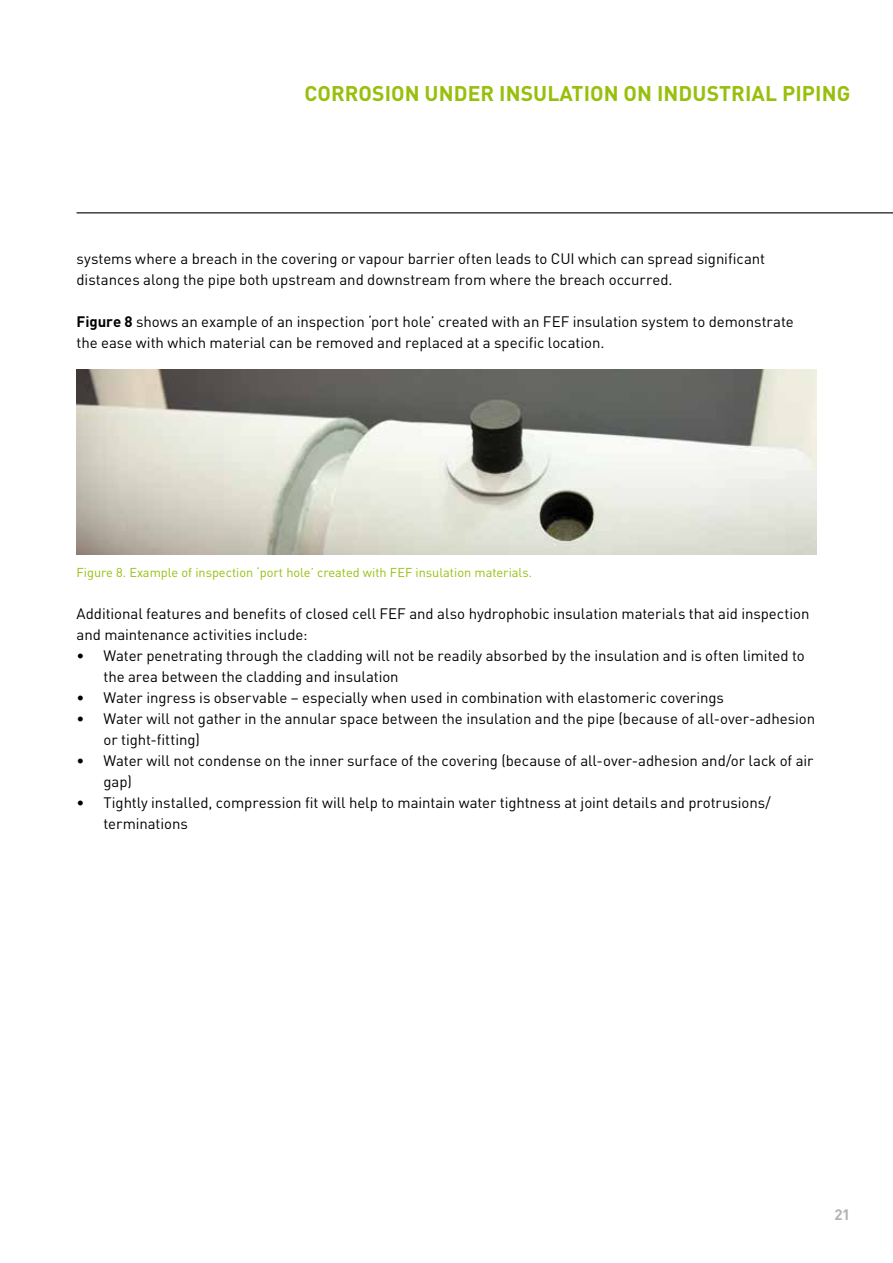
<style>
.page{position:relative;width:893px;height:1263px;background:#fff}
.page>*{position:absolute;margin:0;border:0;box-sizing:border-box;transform-origin:0 0}
.t1{font:700 21px "DIN Pro";letter-spacing:.005em;color:#97bf0c}
.t2{font:15px/21px "DIN Pro";letter-spacing:-.005em;color:#000}
.t3{font:700 15px "DIN Pro";color:#b1b3b4}
.t4{font:12.75px "DIN Pro";color:#97bf0c}
.s1{font-weight:700}
</style>
<div class="page">
<hr style="left:77px;top:212px;width:816px;height:1px;background:#000">
<img style="left:77px;top:369px;width:739px;height:185px">
<h1 class="t1" style="left:304px;top:76px;width:547px">CORROSION UNDER INSULATION ON INDUSTRIAL PIPING</h1>
<p class="t2" style="left:77px;top:247px;width:690px">systems where a breach in the covering or vapour barrier often leads to CUI which can spread significant distances along the pipe both upstream and downstream from where the breach occurred.</p>
<p class="t2" style="left:77px;top:310px;width:719px"><span class="s1">Figure 8</span> shows an example of an inspection ‘port hole’ created with an FEF insulation system to demonstrate the ease with which material can be removed and replaced at a specific location.</p>
<p class="t4" style="left:77px;top:562px;width:457px">Figure 8. Example of inspection ‘port hole’ created with FEF insulation materials.</p>
<p class="t2" style="left:77px;top:601px;width:734px">Additional features and benefits of closed cell FEF and also hydrophobic insulation materials that aid inspection and maintenance activities include:</p>
<p class="t2" style="left:104px;top:643px;width:703px;text-indent:-27px">• Water penetrating through the cladding will not be readily absorbed by the insulation and is often limited to the area between the cladding and insulation</p>
<p class="t2" style="left:77px;top:685px;width:649px">• Water ingress is observable – especially when used in combination with elastomeric coverings</p>
<p class="t2" style="left:104px;top:706px;width:713px;text-indent:-27px">• Water will not gather in the annular space between the insulation and the pipe (because of all-over-adhesion or tight-fitting)</p>
<p class="t2" style="left:104px;top:748px;width:711px;text-indent:-27px">• Water will not condense on the inner surface of the covering (because of all-over-adhesion and/or lack of air gap)</p>
<p class="t2" style="left:104px;top:790px;width:669px;text-indent:-27px">• Tightly installed, compression fit will help to maintain water tightness at joint details and protrusions/ terminations</p>
<p class="t3" style="left:834px;top:1202px;width:18px">21</p>
</div>
